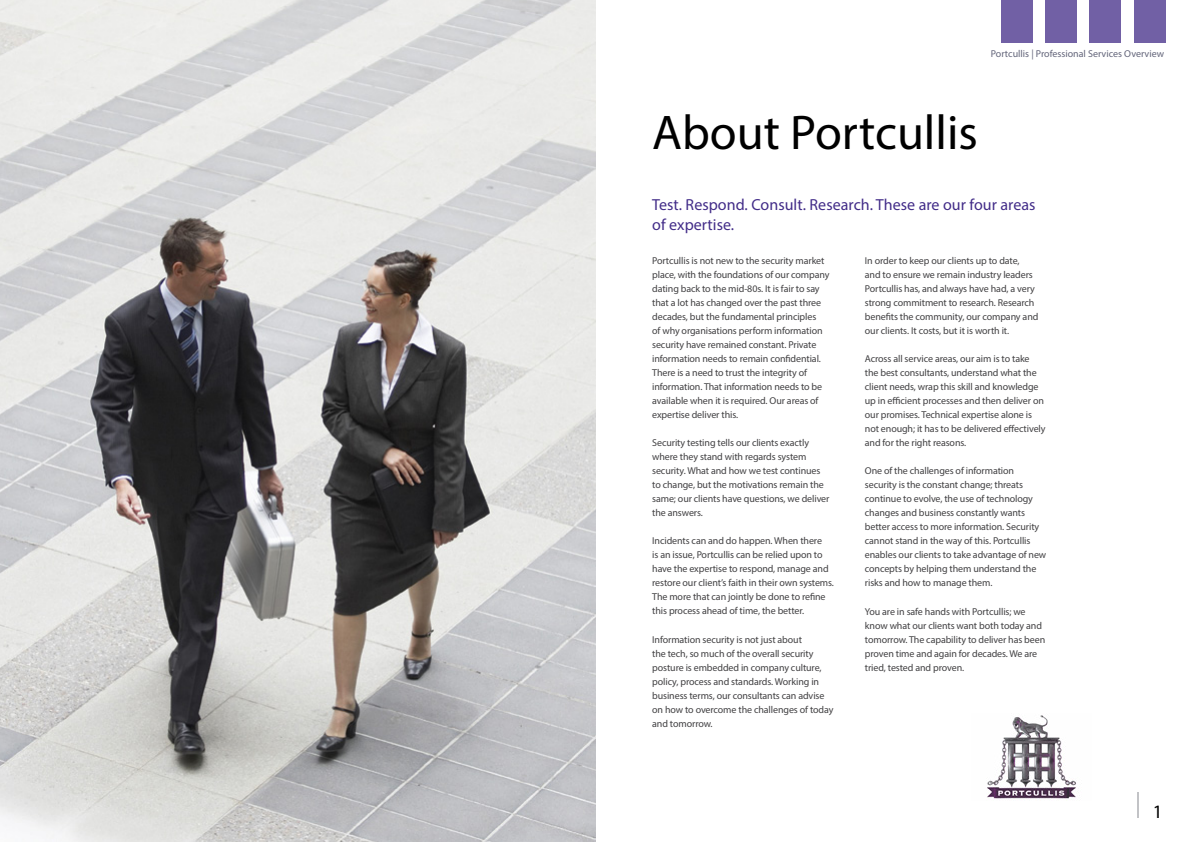
<style>
.page{position:relative;width:1191px;height:842px;background:#fff}
.page>*{position:absolute;margin:0;border:0;box-sizing:border-box;transform-origin:0 0}
.t1{font:48.9px "Myriad Pro";color:#000}
.t2{font:19px "Myriad Pro";color:#000}
.t3{font:16px/20px "Myriad Pro";letter-spacing:.005em;color:#422c88}
.t4{font:10px/14px "Myriad Pro";letter-spacing:-.01em;color:#414042}
.t5{font:10px "Myriad Pro";color:#63657a}
</style>
<div class="page">
<svg style="left:1137px;top:792px;width:1px;height:26px"></svg>
<div style="left:1001px;top:0;width:31px;height:43px;background:#7160a5"></div>
<div style="left:1045px;top:0;width:32px;height:43px;background:#7160a5"></div>
<div style="left:1089px;top:0;width:32px;height:43px;background:#7160a5"></div>
<div style="left:1133px;top:0;width:32px;height:43px;background:#7160a5"></div>
<img style="left:0;top:0;width:595px;height:842px">
<img style="left:987px;top:715px;width:89px;height:84px">
<p class="t5" style="left:991px;top:47px;width:175px">Portcullis | Professional Services Overview</p>
<h1 class="t1" style="left:652px;top:103px;width:327px">About Portcullis</h1>
<h3 class="t3" style="left:652px;top:195px;width:385px">Test. Respond. Consult. Research. These are our four areas of expertise.</h3>
<p class="t4" style="left:652px;top:254px;width:179px">Portcullis is not new to the security market place, with the foundations of our company dating back to the mid-80s. It is fair to say that a lot has changed over the past three decades, but the fundamental principles<br>of why organisations perform information security have remained constant. Private information needs to remain confidential.<br>There is a need to trust the integrity of information. That information needs to be available when it is required. Our areas of expertise deliver this.</p>
<p class="t4" style="left:652px;top:436px;width:179px">Security testing tells our clients exactly where they stand with regards system security. What and how we test continues to change, but the motivations remain the same; our clients have questions, we deliver the answers.</p>
<p class="t4" style="left:652px;top:534px;width:183px">Incidents can and do happen. When there<br>is an issue, Portcullis can be relied upon to have the expertise to respond, manage and restore our client’s faith in their own systems.<br>The more that can jointly be done to refine this process ahead of time, the better.</p>
<p class="t4" style="left:652px;top:632px;width:183px">Information security is not just about<br>the tech, so much of the overall security posture is embedded in company culture, policy, process and standards. Working in business terms, our consultants can advise on how to overcome the challenges of today and tomorrow.</p>
<p class="t4" style="left:865px;top:253px;width:175px">In order to keep our clients up to date,<br>and to ensure we remain industry leaders Portcullis has, and always have had, a very strong commitment to research. Research benefits the community, our company and our clients. It costs, but it is worth it.</p>
<p class="t4" style="left:865px;top:352px;width:182px">Across all service areas, our aim is to take the best consultants, understand what the client needs, wrap this skill and knowledge up in efficient processes and then deliver on our promises. Technical expertise alone is not enough; it has to be delivered effectively and for the right reasons.</p>
<p class="t4" style="left:865px;top:464px;width:183px">One of the challenges of information security is the constant change; threats continue to evolve, the use of technology changes and business constantly wants better access to more information. Security cannot stand in the way of this. Portcullis enables our clients to take advantage of new concepts by helping them understand the risks and how to manage them.</p>
<p class="t4" style="left:865px;top:604px;width:182px">You are in safe hands with Portcullis; we know what our clients want both today and tomorrow. The capability to deliver has been proven time and again for decades. We are tried, tested and proven.</p>
<h2 class="t2" style="left:1152px;top:800px;width:11px">1</h2>
</div>
